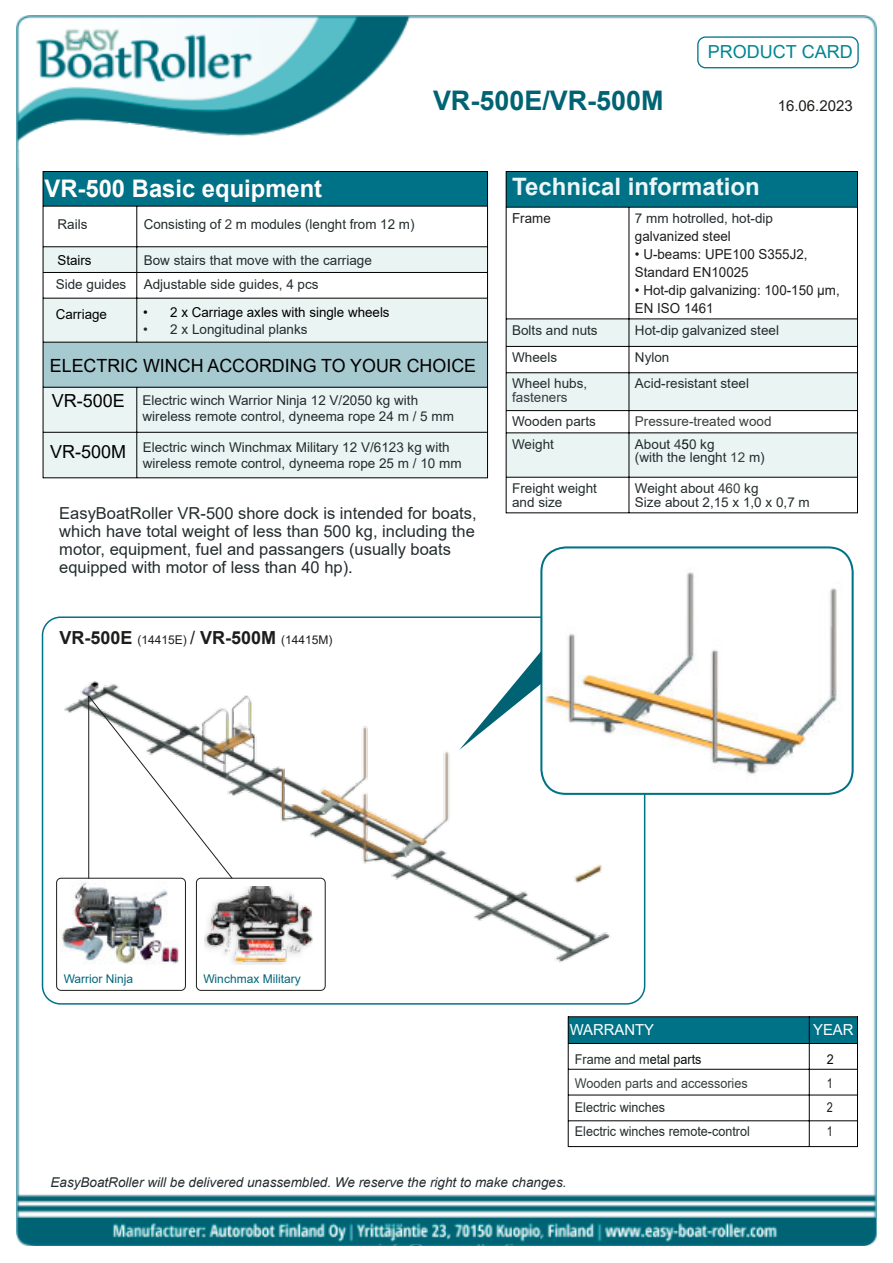
<style>
.page{position:relative;width:893px;height:1263px;background:#fff}
.page>*{position:absolute;margin:0;border:0;box-sizing:border-box;transform-origin:0 0}
.t1{font:700 27px "Arial";color:#006373}
.t2{font:700 24.3px "Arial";color:#fff}
.t3{font:700 24px "Arial";color:#ebf7f8}
.t4{font:18.15px "Arial";color:#000}
.t5{font:18px "Arial";color:#000}
.t6{font:18px "Arial";color:#008691}
.t7{font:16.5px/18px "Arial";color:#242c2d}
.t8{font:15.15px "Arial";color:#fff}
.t9{font:15px "Arial";color:#1d1d1b}
.t10{font:13.8px/18px "Arial";color:#1d1d1b}
.t11{font:13.65px "Arial";color:#000}
.t12{font:13.65px "Arial";color:#242c2d}
.t13{font:13.65px "Arial";color:#1d1d1b;scale:.8 1}
.t14{font:13.5px/14px "Arial";color:#242c2d}
.t15{font:italic 13.5px "Arial";color:#242c2d}
.t16{font:13.5px "Arial";color:#242c2d;scale:.93 1}
.t17{font:13.5px "Arial";color:#383d3e}
.t18{font:13.5px "Arial";color:#383d3e;scale:.93 1}
.t19{font:13.5px "Arial";color:#080d0f;scale:.93 1}
.t20{font:12px "Arial";color:#1d1d1b}
.t21{font:12px "Arial";color:#006579}
.s1{color:#383d3e}
.s2{color:#080d0f}
.s3{font-weight:700;font-size:18px}
.s4{font-size:18px}
</style>
<div class="page">
<img style="left:16px;top:16px;width:860px;height:1230px">
<div style="left:506px;top:171px;width:351px;height:36px;background:#007287"></div>
<svg style="left:507px;top:208px;width:350px;height:304px"></svg>
<svg style="left:507px;top:320px;width:350px;height:157px;fill:#eaf5f3"></svg>
<hr style="left:506px;top:171px;width:1px;height:342px;background:#000">
<hr style="left:857px;top:171px;width:1px;height:342px;background:#000">
<hr style="left:629px;top:207px;width:1px;height:306px;background:#000">
<hr style="left:506px;top:171px;width:351px;height:1px;background:#000">
<hr style="left:506px;top:207px;width:351px;height:1px;background:#000">
<hr style="left:506px;top:319px;width:351px;height:1px;background:#000">
<hr style="left:506px;top:346px;width:351px;height:1px;background:#000">
<hr style="left:506px;top:372px;width:351px;height:1px;background:#000">
<hr style="left:506px;top:410px;width:351px;height:1px;background:#000">
<hr style="left:506px;top:432px;width:351px;height:1px;background:#000">
<hr style="left:506px;top:477px;width:351px;height:1px;background:#000">
<hr style="left:506px;top:512px;width:351px;height:1px;background:#000">
<h3 class="t6" style="left:708px;top:45px;width:146px">PRODUCT CARD</h3>
<h1 class="t1" style="left:433px;top:90px;width:232px">VR-500E/VR-500M</h1>
<p class="t9" style="left:778px;top:100px;width:77px">16.06.2023</p>
<h2 class="t2" style="left:45px;top:180px;width:279px">VR-500 Basic equipment</h2>
<p class="t14" style="left:57px;top:219px;width:32px">Rails</p>
<p class="t11" style="left:57px;top:255px;width:36px">Stairs</p>
<p class="t14" style="left:56px;top:279px;width:72px">Side guides</p>
<p class="t11" style="left:56px;top:309px;width:53px">Carriage</p>
<p class="t12" style="left:144px;top:219px;width:272px">Consisting of <span class="s1">2</span> m modules (lenght from 12 m)</p>
<p class="t14" style="left:144px;top:250px;width:230px;line-height:24px">Bow stairs that move with the carriage<br>Adjustable side guides, 4 pcs</p>
<p class="t11" style="left:143px;top:307px;width:248px">• 2 x Carriage axles with single wheels</p>
<p class="t14" style="left:143px;top:323px;width:166px">• 2 x Longitudinal planks</p>
<h3 class="t4" style="left:50px;top:358px;width:428px">ELECTRIC WINCH ACCORDING TO YOUR CHOICE</h3>
<h3 class="t5" style="left:52px;top:394px;width:75px">VR-500E</h3>
<h3 class="t5" style="left:50px;top:445px;width:78px">VR-500M</h3>
<p class="t14" style="left:143px;top:393px;width:313px;line-height:16.5px">Electric winch Warrior Ninja 12 V/2050 kg with wireless remote control, dyneema rope 24 m / 5 mm</p>
<p class="t14" style="left:143px;top:440px;width:320px;line-height:16.5px">Electric winch Winchmax Military 12 V/6123 kg with wireless remote control, dyneema rope 25 m / 10 mm</p>
<p class="t7" style="left:59px;top:505px;width:419px">EasyBoatRoller VR-500 shore dock is intended for boats, which have total weight of less than 500 kg, including the motor, equipment, fuel and passangers (usually boats equipped with motor of less than 40 hp)<span class="s2">.</span></p>
<p class="t20" style="left:59px;top:636px;width:275px"><span class="s3">VR-500E</span> (14415E) <span class="s4">/</span> <span class="s3">VR-500M</span> (14415M)</p>
<h3 class="t3" style="left:512px;top:177px;width:249px">Technical information</h3>
<p class="t10" style="left:512px;top:210px;width:40px">Frame</p>
<p class="t14" style="left:635px;top:212px;width:140px">7 mm hotrolled, hot-dip</p>
<p class="t10" style="left:635px;top:228px;width:97px">galvanized steel</p>
<p class="t10" style="left:635px;top:246px;width:174px">• U-beams: UPE100 S355J2,<br>Standard EN10025</p>
<p class="t10" style="left:635px;top:282px;width:206px">• Hot-dip galvanizing: 100-150 µm,<br>EN ISO 1461</p>
<p class="t14" style="left:512px;top:324px;width:87px">Bolts and nuts</p>
<p class="t14" style="left:635px;top:324px;width:146px">Hot-dip galvanized steel</p>
<p class="t14" style="left:512px;top:352px;width:47px">Wheels</p>
<p class="t14" style="left:635px;top:352px;width:36px">Nylon</p>
<p class="t14" style="left:512px;top:378px;width:77px">Wheel hubs,</p>
<p class="t17" style="left:512px;top:392px;width:57px">fasteners</p>
<p class="t14" style="left:635px;top:378px;width:116px">Acid-resistant steel</p>
<p class="t14" style="left:512px;top:416px;width:85px">Wooden parts</p>
<p class="t17" style="left:635px;top:416px;width:138px">Pressure-treated wood</p>
<p class="t14" style="left:512px;top:438px;width:43px">Weight</p>
<p class="t14" style="left:635px;top:438px;width:131px">About <span class="s1">4</span><span class="s2">5</span>0 kg<br>(with the lenght <span class="s1">12</span> m)</p>
<p class="t14" style="left:512px;top:482px;width:86px">Freight weight and size</p>
<p class="t14" style="left:635px;top:482px;width:176px">Weight about <span class="s1">460</span> kg<br>Size about 2,15 x 1,0 x 0,7 m</p>
<p class="t21" style="left:64px;top:974px;width:71px">Warrior Ninja</p>
<p class="t21" style="left:203px;top:974px;width:99px">Winchmax Military</p>
<p class="t8" style="left:570px;top:1024px;width:86px">WARRANTY</p>
<p class="t8" style="left:813px;top:1024px;width:42px">YEAR</p>
<p class="t16" style="left:575px;top:1054px;width:138px">Frame and m<span class="s2">e</span>t<span class="s2">al parts</span></p>
<p class="t19" style="left:827px;top:1054px;width:9px">2</p>
<p class="t18" style="left:575px;top:1078px;width:187px">Wooden parts and accessories</p>
<p class="t13" style="left:827px;top:1078px;width:9px">1</p>
<p class="t16" style="left:575px;top:1102px;width:99px">Electric winches</p>
<p class="t13" style="left:827px;top:1102px;width:9px">2</p>
<p class="t16" style="left:575px;top:1126px;width:190px">Electric winches remote-control</p>
<p class="t13" style="left:827px;top:1126px;width:9px">1</p>
<p class="t15" style="left:51px;top:1177px;width:518px">EasyBoatRoller will be delivered unassembled. We reserve the right to make changes.</p>
</div>
